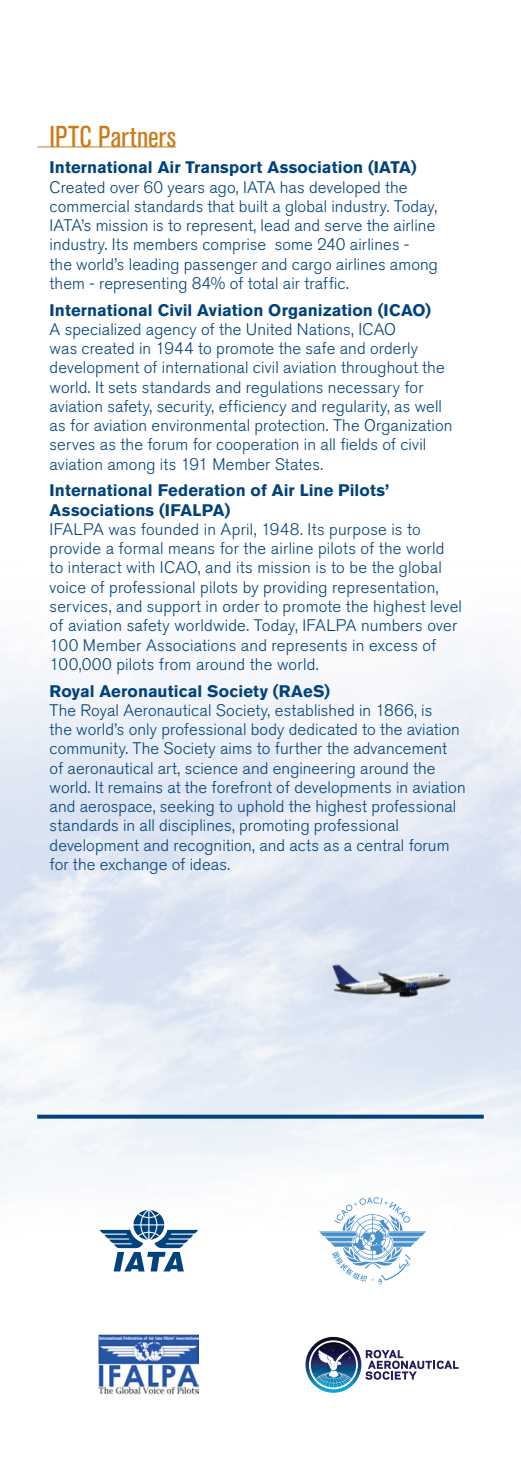
<style>
.page{position:relative;width:521px;height:1474px;background:#fff}
.page>*{position:absolute;margin:0;border:0;box-sizing:border-box;transform-origin:0 0}
.t1{font:condensed 29.93px "Akzidenz Grotesk Pro";letter-spacing:.005em;color:#cb7a16}
.t2{font:300 16.62px/19.2px "Akzidenz Grotesk Pro";letter-spacing:.01em;color:#00427b}
.t3{font:700 16.62px/19.2px "Akzidenz Grotesk Pro";letter-spacing:.005em;color:#00427b}
</style>
<div class="page">
<img style="left:0;top:640px;width:521px;height:591px">
<img style="left:319px;top:946px;width:52px;height:57px">
<img style="left:363px;top:952px;width:52px;height:58px">
<img style="left:408px;top:959px;width:51px;height:57px">
<img style="left:99px;top:1334px;width:100px;height:60px">
<hr style="left:37px;top:146px;width:139px;height:1px;background:#cb7a16">
<svg style="left:100px;top:1209px;width:98px;height:62px"></svg>
<svg style="left:365px;top:1349px;width:94px;height:30px"></svg>
<img style="left:305px;top:1336px;width:56px;height:56px">
<svg style="left:315px;top:1346px;width:38px;height:41px;background:#4e7599"></svg>
<svg style="left:37px;top:1114px;width:447px;height:4px;background:#286090"></svg>
<svg style="left:319px;top:1197px;width:107px;height:87px"></svg>
<h1 class="t1" style="left:50px;top:117px;width:128px">IPTC Partners</h1>
<p class="t3" style="left:50px;top:158px;width:368px">International Air Transport Association (IATA)</p>
<p class="t2" style="left:50px;top:177px;width:390px">Created over 60 years ago, IATA has developed the commercial standards that built a global industry. Today, IATA’s mission is to represent, lead and serve the airline industry. Its members comprise some 240 airlines -<br>the world’s leading passenger and cargo airlines among them - representing 84% of total air traffic.</p>
<p class="t3" style="left:50px;top:300px;width:383px">International Civil Aviation Organization (ICAO)</p>
<p class="t2" style="left:50px;top:319px;width:404px">A specialized agency of the United Nations, ICAO<br>was created in 1944 to promote the safe and orderly development of international civil aviation throughout the world. It sets standards and regulations necessary for aviation safety, security, efficiency and regularity, as well as for aviation environmental protection. The Organization serves as the forum for cooperation in all fields of civil aviation among its 191 Member States.</p>
<p class="t3" style="left:50px;top:481px;width:341px">International Federation of Air Line Pilots’<br>Associations (IFALPA)</p>
<p class="t2" style="left:50px;top:519px;width:414px">IFALPA was founded in April, 1948. Its purpose is to provide a formal means for the airline pilots of the world to interact with ICAO, and its mission is to be the global voice of professional pilots by providing representation, services, and support in order to promote the highest level of aviation safety worldwide. Today, IFALPA numbers over 100 Member Associations and represents in excess of 100,000 pilots from around the world.</p>
<p class="t3" style="left:50px;top:681px;width:282px">Royal Aeronautical Society (RAeS)</p>
<p class="t2" style="left:50px;top:700px;width:417px">The Royal Aeronautical Society, established in 1866, is<br>the world’s only professional body dedicated to the aviation community. The Society aims to further the advancement<br>of aeronautical art, science and engineering around the world. It remains at the forefront of developments in aviation and aerospace, seeking to uphold the highest professional standards in all disciplines, promoting professional development and recognition, and acts as a central forum for the exchange of ideas.</p>
</div>
